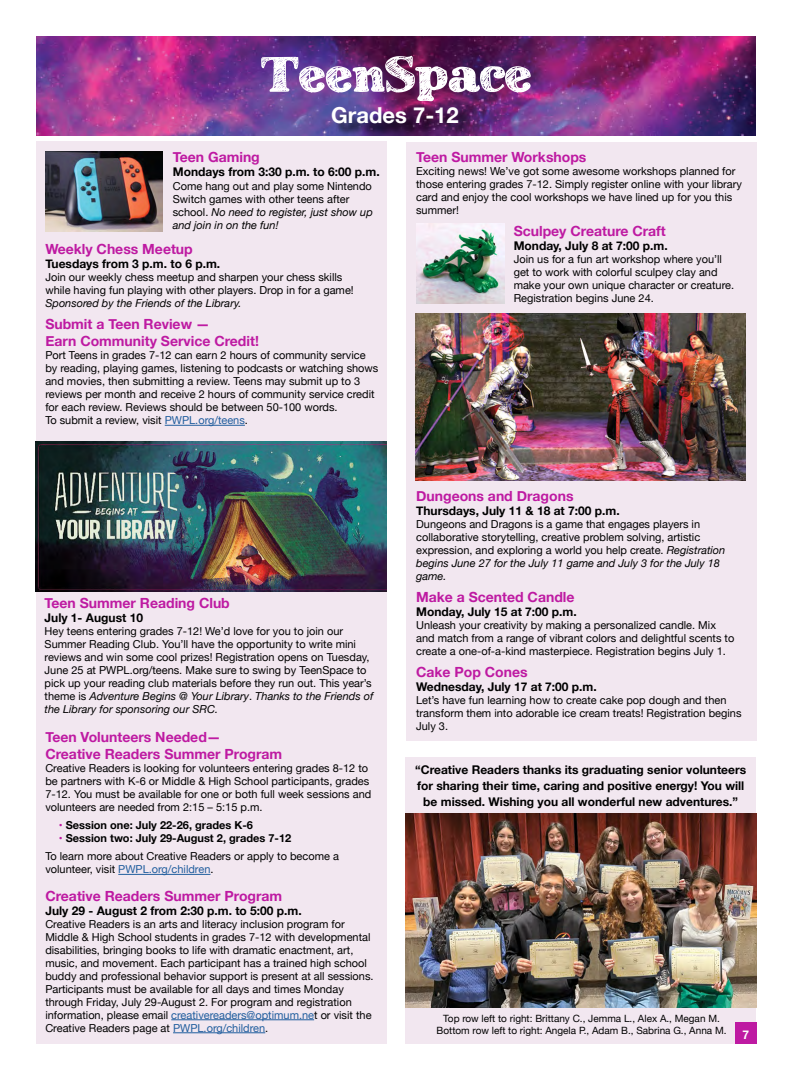
<style>
.page{position:relative;width:792px;height:1080px;background:#fff}
.page>*{position:absolute;margin:0;border:0;box-sizing:border-box;transform-origin:0 0}
.t1{font:700 22px "Helvetica Neue";color:#fff}
.t2{font:700 14px/17px "Helvetica Neue";color:#be1aa2}
.t3{font:700 12px/16px "Helvetica Neue";color:#000;text-align:center}
.t4{font:700 12px "Helvetica Neue";color:#fff}
.t5{font:11px/13px "Helvetica Neue";color:#000}
.t6{font:italic 11px "Helvetica Neue";color:#000}
.t7{font:11px "Helvetica Neue";color:#215e9e}
.t8{font:700 11px "Helvetica Neue";color:#000}
.t9{font:10px/12px "Helvetica Neue";color:#000;text-align:center}
.s1{font-style:italic}
.s2{color:#215e9e}
.s3{color:#be1aa2}
.s4{font-weight:700;color:#be1aa2}
.s5{font-weight:700}
.s6{color:#000}
</style>
<div class="page">
<div style="left:405px;top:757px;width:351px;height:287px;background:#f2e7f0"></div>
<div style="left:406px;top:142px;width:351px;height:598px;background:#f2e7f0"></div>
<div style="left:735px;top:1022px;width:22px;height:22px;background:#be1aa2"></div>
<div style="left:36px;top:142px;width:351px;height:902px;background:#f2e7f0"></div>
<img style="left:36px;top:36px;width:720px;height:99px">
<div style="left:334px;top:109px;width:137px;height:27px;background:#000;opacity:.75"></div>
<img style="left:261px;top:56px;width:270px;height:45px">
<img style="left:45px;top:151px;width:117px;height:81px">
<hr style="left:165px;top:425px;width:80px;height:1px;background:#215e9e">
<img style="left:35px;top:441px;width:352px;height:150px">
<img style="left:416px;top:223px;width:88px;height:81px">
<img style="left:416px;top:314px;width:330px;height:167px">
<img style="left:405px;top:814px;width:351px;height:194px">
<hr style="left:171px;top:1020px;width:143px;height:1px;background:#215e9e">
<hr style="left:173px;top:1033px;width:92px;height:1px;background:#215e9e">
<hr style="left:118px;top:874px;width:92px;height:1px;background:#215e9e">
<h1 class="t1" style="left:331px;top:98px;width:129px">Grades 7-12</h1>
<p class="t2" style="left:173px;top:149px;width:89px">Teen Gaming</p>
<p class="t3" style="left:173px;top:164px;width:208px">Mondays from 3:30 p.m. to 6:00 p.m.</p>
<p class="t5" style="left:173px;top:180px;width:202px">Come hang out and play some Nintendo Switch games with other teens after school. <span class="s1">No need to register, just show up and join in on the fun!</span></p>
<p class="t2" style="left:45px;top:241px;width:149px">Weekly Chess Meetup</p>
<p class="t3" style="left:45px;top:256px;width:176px">Tuesdays from 3 p.m. to 6 p.m.</p>
<p class="t5" style="left:45px;top:271px;width:310px">Join our weekly chess meetup and sharpen your chess skills while having fun playing with other players. Drop in for a game!</p>
<p class="t6" style="left:45px;top:295px;width:198px">Sponsored by the Friends of the Library.</p>
<p class="t2" style="left:45px;top:316px;width:215px">Submit a Teen Review —<br>Earn Community Service Credit!</p>
<p class="t5" style="left:45px;top:349px;width:335px">Port Teens in grades 7-12 can earn 2 hours of community service by reading, playing games, listening to podcasts or watching shows and movies, then submitting a review. Teens may submit up to 3 reviews per month and receive 2 hours of community service credit for each review. Reviews should be between 50-100 words.<br>To submit a review, visit <span class="s2">PWPL.org/teens</span>.</p>
<p class="t2" style="left:45px;top:595px;width:187px">Teen Summer Reading Club</p>
<p class="t3" style="left:45px;top:610px;width:100px">July 1- August 10</p>
<p class="t5" style="left:45px;top:626px;width:330px">Hey teens entering grades 7-12! We’d love for you to join our Summer Reading Club. You’ll have the opportunity to write mini reviews and win some cool prizes! Registration opens on Tuesday, June 25 at PWPL.org/teens. Make sure to swing by TeenSpace to pick up your reading club materials before they run out. This year’s theme is <span class="s1">Adventure Begins @ Your Library</span>. <span class="s1">Thanks to the Friends of the Library for sponsoring our SRC.</span></p>
<p class="t2" style="left:45px;top:729px;width:238px">Teen Volunteers Needed—<br>Creative Readers Summer Program</p>
<p class="t5" style="left:45px;top:762px;width:327px">Creative Readers is looking for volunteers entering grades 8-12 to be partners with K-6 or Middle &amp; High School participants, grades 7-12. You must be available for one or both full week sessions and volunteers are needed from 2:15 – 5:15 p.m.</p>
<p class="t8" style="left:59px;top:817px;width:196px"><span class="s3">•</span> Session one: July 22-26, grades K-6</p>
<p class="t5" style="left:45px;top:830px;width:295px;line-height:18px;text-indent:13px"><span class="s4">•</span> <span class="s5">Session two: July 29-August 2, grades 7-12<br></span>To learn more about Creative Readers or apply to become a</p>
<p class="t7" style="left:45px;top:861px;width:170px"><span class="s6">volunteer, visit</span> PWPL.org/children<span class="s6">.</span></p>
<p class="t2" style="left:45px;top:888px;width:238px">Creative Readers Summer Program</p>
<p class="t3" style="left:45px;top:903px;width:258px">July 29 - August 2 from 2:30 p.m. to 5:00 p.m.</p>
<p class="t5" style="left:45px;top:918px;width:330px">Creative Readers is an arts and literacy inclusion program for Middle &amp; High School students in grades 7-12 with developmental disabilities, bringing books to life with dramatic enactment, art, music, and movement. Each participant has a trained high school buddy and professional behavior support is present at all sessions.<br>Participants must be available for all days and times Monday through Friday, July 29-August 2. For program and registration information, please email <span class="s2">creativereaders@optimum.ne</span>t or visit the Creative Readers page at <span class="s2">PWPL.org/children</span>.</p>
<p class="t2" style="left:416px;top:149px;width:172px">Teen Summer Workshops</p>
<p class="t5" style="left:416px;top:165px;width:327px">Exciting news! We’ve got some awesome workshops planned for those entering grades 7-12. Simply register online with your library card and enjoy the cool workshops we have lined up for you this summer!</p>
<p class="t2" style="left:514px;top:223px;width:154px">Sculpey Creature Craft</p>
<p class="t3" style="left:514px;top:238px;width:156px">Monday, July 8 at 7:00 p.m.</p>
<p class="t5" style="left:514px;top:253px;width:222px">Join us for a fun art workshop where you’ll get to work with colorful sculpey clay and make your own unique character or creature.<br>Registration begins June 24.</p>
<p class="t2" style="left:416px;top:488px;width:159px">Dungeons and Dragons</p>
<p class="t3" style="left:416px;top:503px;width:205px">Thursdays, July 11 &amp; 18 at 7:00 p.m.</p>
<p class="t5" style="left:416px;top:518px;width:311px">Dungeons and Dragons is a game that engages players in collaborative storytelling, creative problem solving, artistic expression, and exploring a world you help create. <span class="s1">Registration begins June 27 for the July 11 game and July 3 for the July 18 game.</span></p>
<p class="t2" style="left:416px;top:589px;width:160px">Make a Scented Candle</p>
<p class="t3" style="left:416px;top:604px;width:162px">Monday, July 15 at 7:00 p.m.</p>
<p class="t5" style="left:416px;top:619px;width:320px">Unleash your creativity by making a personalized candle. Mix and match from a range of vibrant colors and delightful scents to create a one-of-a-kind masterpiece. Registration begins July 1.</p>
<p class="t2" style="left:416px;top:664px;width:113px">Cake Pop Cones</p>
<p class="t3" style="left:416px;top:679px;width:182px">Wednesday, July 17 at 7:00 p.m.</p>
<p class="t5" style="left:416px;top:694px;width:327px">Let’s have fun learning how to create cake pop dough and then transform them into adorable ice cream treats! Registration begins<br>July 3.</p>
<p class="t3" style="left:415px;top:762px;width:332px">“Creative Readers thanks its graduating senior volunteers for sharing their time, caring and positive energy! You will be missed. Wishing you all wonderful new adventures.”</p>
<p class="t9" style="left:437px;top:1013px;width:291px">Top row left to right: Brittany C., Jemma L., Alex A., Megan M.<br>Bottom row left to right: Angela P., Adam B., Sabrina G., Anna M.</p>
<p class="t4" style="left:743px;top:1025px;width:8px">7</p>
</div>
